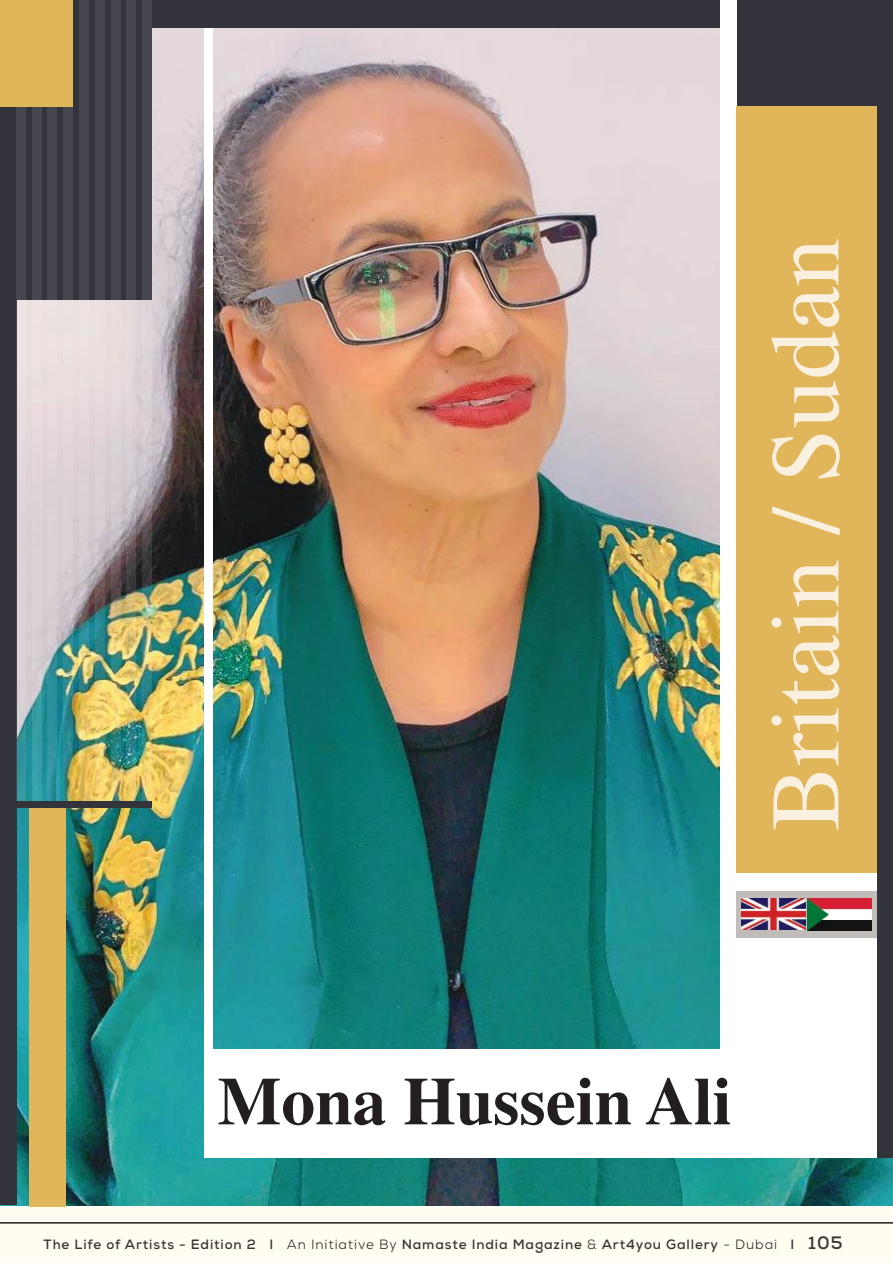
<style>
.page{position:relative;width:893px;height:1263px;background:#fff}
.page>*{position:absolute;margin:0;border:0;box-sizing:border-box;transform-origin:0 0}
.t1{font:97.95px "Times LT Std";color:#fff}
.t2{font:700 67.5px "Times LT Std";color:#241f1f}
.t3{font:700 13.5px "Nexa";letter-spacing:.065em;color:#241f1f}
.s1{font-weight:400}
.s2{font-size:18px}
</style>
<div class="page">
<img style="left:0;top:28px;width:893px;height:1178px">
<div style="left:0;top:1206px;width:893px;height:57px;background:#fffcf1"></div>
<hr style="left:0;top:1222px;width:893px;height:1px;background:#241f1f">
<div style="left:204px;top:0;width:8px;height:1158px;background:#fff"></div>
<div style="left:0;top:0;width:152px;height:299px;background:#32333b"></div>
<div style="left:152px;top:0;width:585px;height:28px;background:#32333b"></div>
<div style="left:737px;top:0;width:156px;height:107px;background:#32333b"></div>
<div style="left:30px;top:801px;width:36px;height:405px;background:#e1b65b"></div>
<div style="left:721px;top:0;width:16px;height:1158px;background:#fff"></div>
<div style="left:877px;top:0;width:16px;height:1158px;background:#32333b"></div>
<div style="left:0;top:0;width:16px;height:1205px;background:#32333b"></div>
<svg style="left:16px;top:107px;width:9px;height:694px;background:#999da2"></svg>
<svg style="left:32px;top:107px;width:9px;height:694px;background:#9ca6ab"></svg>
<svg style="left:48px;top:107px;width:9px;height:694px;background:#90a0a5"></svg>
<img style="left:64px;top:107px;width:9px;height:694px">
<svg style="left:79px;top:0;width:10px;height:801px;background:#99958a"></svg>
<svg style="left:95px;top:0;width:10px;height:801px;background:#939288"></svg>
<img style="left:111px;top:0;width:9px;height:801px">
<img style="left:127px;top:0;width:9px;height:801px">
<img style="left:143px;top:0;width:9px;height:801px">
<div style="left:212px;top:1049px;width:525px;height:109px;background:#fff"></div>
<div style="left:737px;top:874px;width:140px;height:284px;background:#fff"></div>
<div style="left:0;top:0;width:73px;height:107px;background:#e1b65b"></div>
<div style="left:737px;top:107px;width:140px;height:766px;background:#e1b65b"></div>
<div style="left:0;top:801px;width:152px;height:7px;background:#32333b"></div>
<div style="left:737px;top:891px;width:140px;height:47px;background:#bfbcba"></div>
<img style="left:742px;top:898px;width:63px;height:32px">
<img style="left:808px;top:898px;width:64px;height:32px">
<h1 class="t1" style="left:750px;top:831px;width:595px;rotate:-90deg">Britain / Sudan</h1>
<h2 class="t2" style="left:218px;top:1061px;width:515px">Mona Hussein Ali</h2>
<p class="t3" style="left:44px;top:1235px;width:800px">The Life of Artists - Edition 2 I <span class="s1">An Initiative By</span> Namaste India Magazine <span class="s1">&amp;</span> Art4you Gallery <span class="s1">- Dubai</span> I <span class="s2">105</span></p>
</div>
